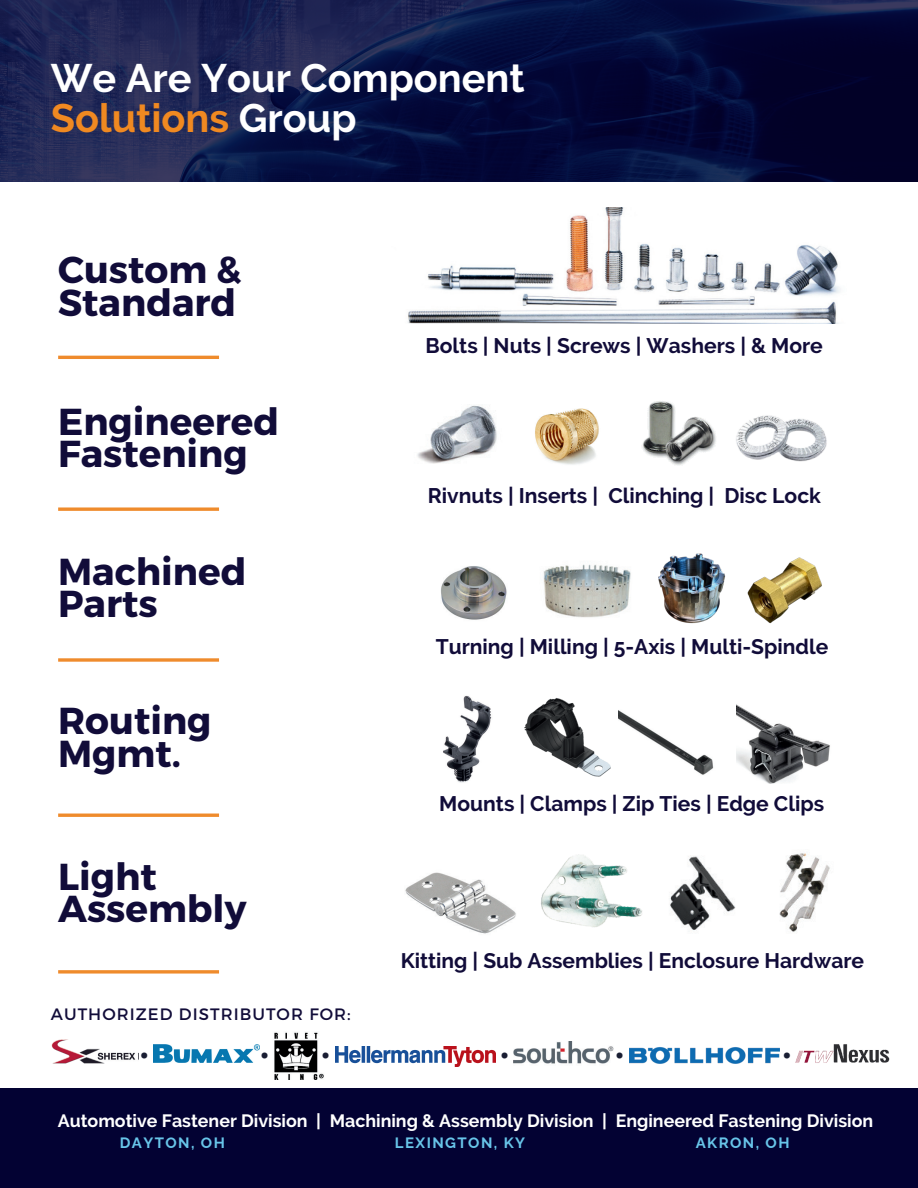
<style>
.page{position:relative;width:918px;height:1188px;background:#fff}
.page>*{position:absolute;margin:0;border:0;box-sizing:border-box;transform-origin:0 0}
.t1{font:700 39.6px/40.8px "Raleway";color:#fff}
.t2{font:700 37.5px/32.7px "Montserrat";color:#110c39}
.t3{font:700 23.7px "Montserrat";color:#191e33}
.t4{font:700 21px "Raleway";color:#110c39}
.t5{font:700 17.85px "Raleway";color:#fff}
.t6{font:16.5px "Montserrat";letter-spacing:.065em;color:#110c39}
.t7{font:700 15px "Raleway";letter-spacing:.095em;color:#68c5e9}
.s1{color:#f08921}
</style>
<div class="page">
<img style="left:0;top:0;width:918px;height:182px">
<div style="left:0;top:1088px;width:918px;height:100px;background:#030233"></div>
<img style="left:443px;top:695px;width:49px;height:88px">
<img style="left:524px;top:698px;width:87px;height:79px">
<img style="left:619px;top:710px;width:95px;height:65px">
<img style="left:736px;top:704px;width:94px;height:80px">
<hr style="left:58px;top:814px;width:161px;height:3px;background:#ef8b2c">
<svg style="left:58px;top:658px;width:161px;height:4px"></svg>
<svg style="left:58px;top:507px;width:161px;height:4px"></svg>
<hr style="left:58px;top:356px;width:161px;height:3px;background:#ef8b2c">
<img style="left:670px;top:855px;width:66px;height:76px">
<img style="left:779px;top:853px;width:51px;height:79px">
<img style="left:541px;top:854px;width:101px;height:74px">
<img style="left:417px;top:405px;width:80px;height:59px">
<img style="left:535px;top:408px;width:64px;height:57px">
<img style="left:642px;top:401px;width:74px;height:65px">
<img style="left:736px;top:415px;width:91px;height:47px">
<img style="left:408px;top:208px;width:432px;height:116px">
<svg style="left:58px;top:970px;width:161px;height:4px"></svg>
<img style="left:405px;top:872px;width:111px;height:62px">
<img style="left:543px;top:564px;width:88px;height:54px">
<img style="left:441px;top:566px;width:66px;height:54px">
<img style="left:658px;top:553px;width:68px;height:71px">
<img style="left:747px;top:557px;width:75px;height:67px">
<img style="left:630px;top:1047px;width:149px;height:17px">
<img style="left:154px;top:1044px;width:106px;height:18px">
<img style="left:336px;top:1046px;width:160px;height:21px">
<img style="left:513px;top:1041px;width:101px;height:23px">
<img style="left:107px;top:1052px;width:32px;height:8px">
<img style="left:51px;top:1039px;width:56px;height:25px">
<img style="left:274px;top:1032px;width:50px;height:48px">
<img style="left:795px;top:1044px;width:95px;height:19px">
<h1 class="t1" style="left:51px;top:58px;width:475px">We Are Your Component<br><span class="s1">Solutions</span> Group</h1>
<h2 class="t2" style="left:58px;top:254px;width:185px">Custom &amp;<br>Standard</h2>
<h2 class="t2" style="left:58px;top:406px;width:223px">Engineered<br>Fastening</h2>
<h2 class="t2" style="left:58px;top:555px;width:190px">Machined<br>Parts</h2>
<h2 class="t2" style="left:58px;top:705px;width:155px">Routing<br>Mgmt.</h2>
<h2 class="t2" style="left:58px;top:861px;width:190px">Light<br>Assembly</h2>
<p class="t6" style="left:51px;top:1004px;width:301px">AUTHORIZED DISTRIBUTOR FOR:</p>
<p class="t4" style="left:425px;top:334px;width:399px">Bolts | Nuts | Screws | Washers | &amp; More</p>
<p class="t4" style="left:428px;top:484px;width:395px">Rivnuts | Inserts | Clinching | Disc Lock</p>
<p class="t4" style="left:436px;top:635px;width:394px">Turning | Milling | 5-Axis | Multi-Spindle</p>
<p class="t4" style="left:439px;top:791px;width:386px">Mounts | Clamps | Zip Ties | Edge Clips</p>
<p class="t4" style="left:401px;top:948px;width:465px">Kitting | Sub Assemblies | Enclosure Hardware</p>
<p class="t3" style="left:140px;top:1039px;width:9px">•</p>
<p class="t3" style="left:261px;top:1039px;width:70px">• •</p>
<p class="t3" style="left:501px;top:1039px;width:9px">•</p>
<p class="t3" style="left:616px;top:1039px;width:9px">•</p>
<p class="t3" style="left:783px;top:1039px;width:9px">•</p>
<p class="t5" style="left:58px;top:1111px;width:817px">Automotive Fastener Division | Machining &amp; Assembly Division | Engineered Fastening Division</p>
<p class="t7" style="left:120px;top:1131px;width:107px">DAYTON, OH</p>
<p class="t7" style="left:395px;top:1131px;width:132px">LEXINGTON, KY</p>
<p class="t7" style="left:696px;top:1131px;width:95px">AKRON, OH</p>
</div>
